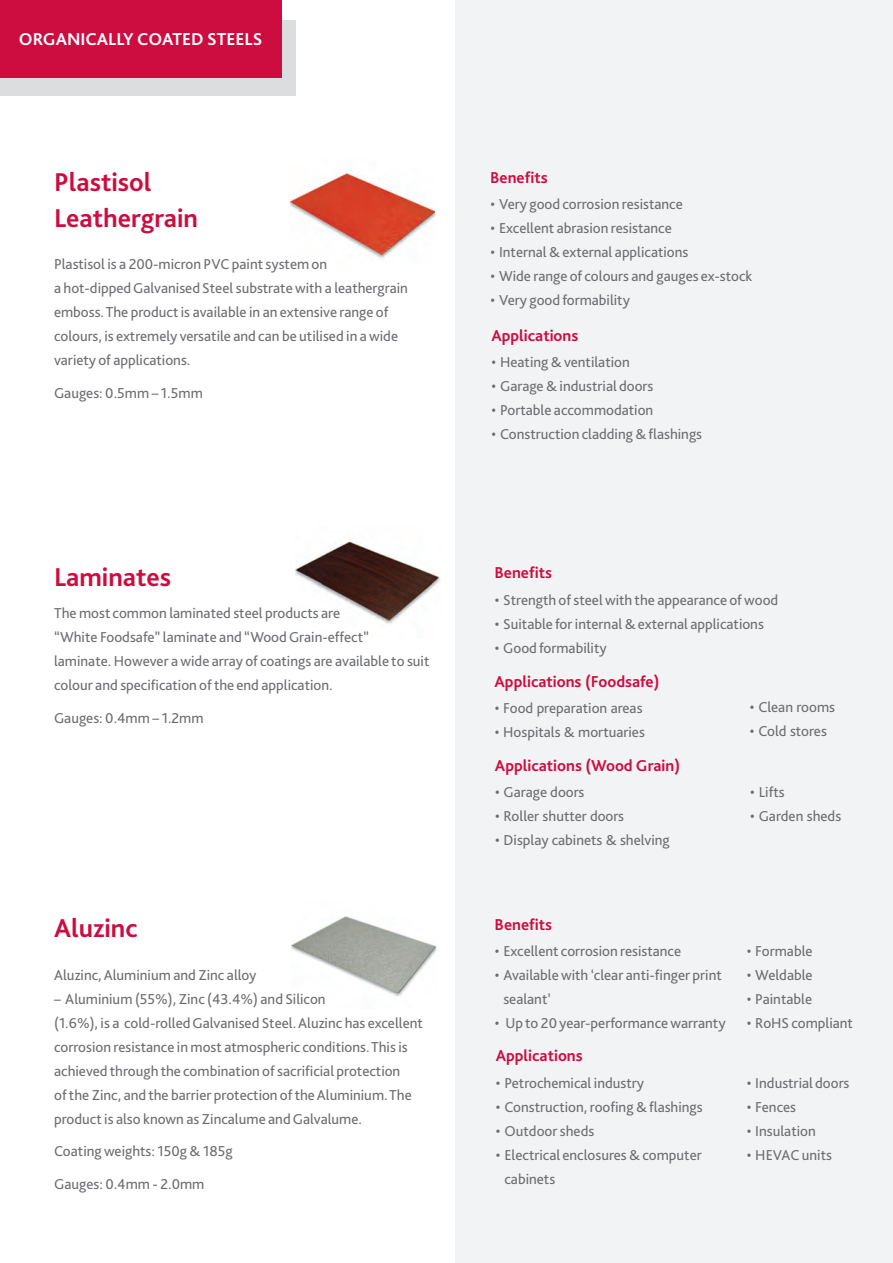
<style>
.page{position:relative;width:893px;height:1263px;background:#fff}
.page>*{position:absolute;margin:0;border:0;box-sizing:border-box;transform-origin:0 0}
.t1{font:700 27px "Kl Bliss";color:#cd0d40}
.t2{font:700 18px "Kl Bliss";color:#fff}
.t3{font:700 16.5px "Kl Bliss";color:#cd0d40}
.t4{font:15px/24px "Kl Bliss";color:#6c6d70}
</style>
<div class="page">
<div style="left:456px;top:0;width:437px;height:1263px;background:#f2f3f4"></div>
<div style="left:0;top:20px;width:296px;height:76px;background:#dcdddf"></div>
<div style="left:0;top:0;width:281px;height:77px;background:#cd0d40"></div>
<img style="left:296px;top:541px;width:143px;height:83px">
<img style="left:291px;top:171px;width:143px;height:89px">
<img style="left:292px;top:916px;width:143px;height:81px">
<p class="t2" style="left:19px;top:28px;width:245px">ORGANICALLY COATED STEELS</p>
<p class="t1" style="left:54px;top:165px;width:99px">Plastisol</p>
<p class="t1" style="left:54px;top:201px;width:146px">Leathergrain</p>
<p class="t4" style="left:54px;top:252px;width:355px">Plastisol is a 200-micron PVC paint system on<br>a hot-dipped Galvanised Steel substrate with a leathergrain emboss. The product is available in an extensive range of colours, is extremely versatile and can be utilised in a wide variety of applications.</p>
<p class="t4" style="left:54px;top:380px;width:150px">Gauges: 0.5mm – 1.5mm</p>
<p class="t1" style="left:54px;top:560px;width:119px">Laminates</p>
<p class="t4" style="left:54px;top:600px;width:288px">The most common laminated steel products are</p>
<p class="t4" style="left:54px;top:625px;width:316px">“White Foodsafe” laminate and “Wood Grain-effect”</p>
<p class="t4" style="left:54px;top:649px;width:377px">laminate. However a wide array of coatings are available to suit colour and specification of the end application.</p>
<p class="t4" style="left:54px;top:705px;width:151px">Gauges: 0.4mm – 1.2mm</p>
<p class="t1" style="left:54px;top:911px;width:85px">Aluzinc</p>
<p class="t4" style="left:54px;top:962px;width:204px">Aluzinc, Aluminium and Zinc alloy</p>
<p class="t4" style="left:54px;top:986px;width:370px">– Aluminium (55%), Zinc (43.4%) and Silicon<br>(1.6%), is a cold-rolled Galvanised Steel. Aluzinc has excellent corrosion resistance in most atmospheric conditions. This is achieved through the combination of sacrificial protection<br>of the Zinc, and the barrier protection of the Aluminium. The product is also known as Zincalume and Galvalume.</p>
<p class="t4" style="left:54px;top:1139px;width:180px">Coating weights: 150g &amp; 185g</p>
<p class="t4" style="left:54px;top:1171px;width:152px">Gauges: 0.4mm - 2.0mm</p>
<p class="t3" style="left:490px;top:167px;width:59px">Benefits</p>
<p class="t4" style="left:490px;top:192px;width:194px">• Very good corrosion resistance</p>
<p class="t4" style="left:490px;top:216px;width:183px">• Excellent abrasion resistance</p>
<p class="t4" style="left:490px;top:240px;width:199px">• Internal &amp; external applications</p>
<p class="t4" style="left:490px;top:264px;width:263px">• Wide range of colours and gauges ex-stock</p>
<p class="t4" style="left:490px;top:288px;width:141px">• Very good formability</p>
<p class="t3" style="left:491px;top:325px;width:89px">Applications</p>
<p class="t4" style="left:492px;top:350px;width:140px">• Heating &amp; ventilation</p>
<p class="t4" style="left:492px;top:374px;width:163px">• Garage &amp; industrial doors</p>
<p class="t4" style="left:492px;top:398px;width:163px">• Portable accommodation</p>
<p class="t4" style="left:492px;top:422px;width:212px">• Construction cladding &amp; flashings</p>
<p class="t3" style="left:495px;top:562px;width:59px">Benefits</p>
<p class="t4" style="left:495px;top:587px;width:285px">• Strength of steel with the appearance of wood</p>
<p class="t4" style="left:495px;top:611px;width:271px">• Suitable for internal &amp; external applications</p>
<p class="t4" style="left:495px;top:635px;width:113px">• Good formability</p>
<p class="t3" style="left:495px;top:671px;width:166px">Applications (Foodsafe)</p>
<p class="t4" style="left:495px;top:695px;width:149px">• Food preparation areas</p>
<p class="t4" style="left:495px;top:719px;width:152px">• Hospitals &amp; mortuaries</p>
<p class="t3" style="left:495px;top:755px;width:187px">Applications (Wood Grain)</p>
<p class="t4" style="left:495px;top:779px;width:91px">• Garage doors</p>
<p class="t4" style="left:495px;top:803px;width:131px">• Roller shutter doors</p>
<p class="t4" style="left:495px;top:827px;width:176px">• Display cabinets &amp; shelving</p>
<p class="t4" style="left:750px;top:695px;width:87px">• Clean rooms</p>
<p class="t4" style="left:750px;top:719px;width:79px">• Cold stores</p>
<p class="t4" style="left:750px;top:779px;width:36px">• Lifts</p>
<p class="t4" style="left:750px;top:803px;width:92px">• Garden sheds</p>
<p class="t3" style="left:495px;top:914px;width:59px">Benefits</p>
<p class="t4" style="left:495px;top:938px;width:188px">• Excellent corrosion resistance</p>
<p class="t4" style="left:503px;top:962px;width:220px;text-indent:-9px">• Available with ‘clear anti-finger print sealant’</p>
<p class="t4" style="left:495px;top:1010px;width:232px">• Up to 20 year-performance warranty</p>
<p class="t3" style="left:496px;top:1046px;width:89px">Applications</p>
<p class="t4" style="left:496px;top:1070px;width:150px">• Petrochemical industry</p>
<p class="t4" style="left:496px;top:1094px;width:208px">• Construction, roofing &amp; flashings</p>
<p class="t4" style="left:496px;top:1118px;width:100px">• Outdoor sheds</p>
<p class="t4" style="left:504px;top:1142px;width:199px;text-indent:-9px">• Electrical enclosures &amp; computer cabinets</p>
<p class="t4" style="left:747px;top:938px;width:67px">• Formable</p>
<p class="t4" style="left:747px;top:962px;width:67px">• Weldable</p>
<p class="t4" style="left:747px;top:986px;width:67px">• Paintable</p>
<p class="t4" style="left:747px;top:1010px;width:108px">• RoHS compliant</p>
<p class="t4" style="left:747px;top:1070px;width:104px">• Industrial doors</p>
<p class="t4" style="left:747px;top:1094px;width:51px">• Fences</p>
<p class="t4" style="left:747px;top:1118px;width:71px">• Insulation</p>
<p class="t4" style="left:747px;top:1142px;width:87px">• HEVAC units</p>
</div>
